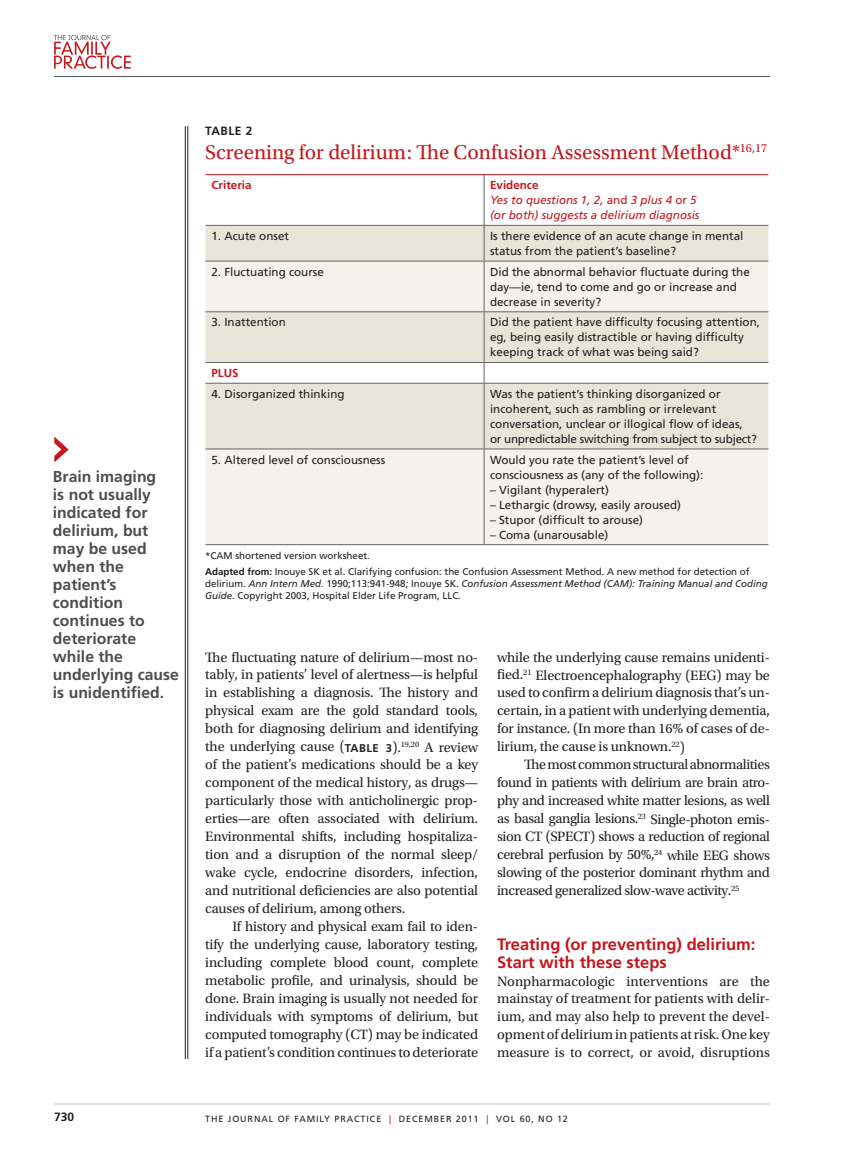
<style>
.page{position:relative;width:851px;height:1161px;background:#fff}
.page>*{position:absolute;margin:0;border:0;box-sizing:border-box;transform-origin:0 0}
.t1{font:21px "Utopia Std";color:#c4161c}
.t2{font:700 16.5px/18px "Frutiger LT Std";color:#c4161c}
.t3{font:700 15.75px/18px "Frutiger LT Std";color:#4d4d4f}
.t4{font:14.25px/18px "Utopia Std";letter-spacing:-.01em;color:#231f20;text-align:justify}
.t5{font:700 12px "Frutiger LT Std";letter-spacing:.04em;color:#231f20}
.t6{font:11.7px/15px "Frutiger LT Std";color:#231f20}
.t7{font:italic 11.7px/15px "Frutiger LT Std";color:#c4161c}
.t8{font:700 11.7px "Frutiger LT Std";color:#c4161c}
.t9{font:9.75px/16.4px "Frutiger LT Std";color:#231f20}
.t10{font:9px "Frutiger LT Std";letter-spacing:.1em;color:#231f20}
.s1{font-weight:700;font-style:normal}
.s2{font-style:normal}
.s3{font-weight:700}
.s4{font-style:italic}
.s5{font-family:"Frutiger LT Std";font-weight:700;font-size:11.25px}
.s6{color:#c4161c}
</style>
<div class="page">
<svg style="left:54px;top:35px;width:77px;height:34px"></svg>
<hr style="left:54px;top:76px;width:716px;height:1px;background:#58595b">
<hr style="left:54px;top:1104px;width:716px;height:1px;background:#bcbec0">
<hr style="left:187px;top:126px;width:1px;height:933px;background:#231f20">
<hr style="left:185px;top:126px;width:1px;height:933px;background:#231f20">
<svg style="left:54px;top:437px;width:15px;height:25px"></svg>
<div style="left:205px;top:226px;width:563px;height:35px;background:#e7e5d8"></div>
<svg style="left:205px;top:262px;width:563px;height:282px;background:#ecebe1"></svg>
<hr style="left:483px;top:175px;width:1px;height:50px;background:#636466">
<hr style="left:205px;top:225px;width:279px;height:1px;background:#636466">
<hr style="left:484px;top:225px;width:284px;height:1px;background:#636466">
<hr style="left:483px;top:226px;width:1px;height:35px;background:#636466">
<hr style="left:205px;top:261px;width:279px;height:1px;background:#636466">
<hr style="left:484px;top:261px;width:284px;height:1px;background:#636466">
<hr style="left:483px;top:261px;width:1px;height:50px;background:#636466">
<hr style="left:205px;top:311px;width:279px;height:1px;background:#636466">
<hr style="left:484px;top:311px;width:284px;height:1px;background:#636466">
<hr style="left:483px;top:312px;width:1px;height:50px;background:#636466">
<hr style="left:205px;top:362px;width:279px;height:1px;background:#636466">
<hr style="left:484px;top:362px;width:284px;height:1px;background:#636466">
<svg style="left:205px;top:363px;width:563px;height:20px"></svg>
<hr style="left:205px;top:383px;width:279px;height:1px;background:#636466">
<hr style="left:484px;top:383px;width:284px;height:1px;background:#636466">
<hr style="left:483px;top:384px;width:1px;height:65px;background:#636466">
<hr style="left:205px;top:449px;width:279px;height:1px;background:#636466">
<hr style="left:484px;top:449px;width:284px;height:1px;background:#636466">
<hr style="left:483px;top:449px;width:1px;height:95px;background:#636466">
<hr style="left:205px;top:544px;width:279px;height:1px;background:#636466">
<hr style="left:484px;top:544px;width:284px;height:1px;background:#636466">
<hr style="left:205px;top:174px;width:279px;height:1px;background:#c4161c">
<hr style="left:484px;top:174px;width:284px;height:1px;background:#c4161c">
<p class="t3" style="left:53px;top:467px;width:128px">Brain imaging<br>is not usually indicated for delirium, but may be used when the patient’s condition continues to deteriorate while the underlying cause is unidentified.</p>
<p class="t5" style="left:205px;top:124px;width:49px">TABLE 2</p>
<h1 class="t1" style="left:205px;top:141px;width:563px">Screening for delirium: The Confusion Assessment Method*<sup>16,17</sup></h1>
<p class="t8" style="left:211px;top:178px;width:42px">Criteria</p>
<p class="t7" style="left:490px;top:178px;width:211px"><span class="s1">Evidence<br></span>Yes to questions 1, 2, <span class="s2">and</span> 3 plus 4 <span class="s2">or</span> 5 (or both) suggests a delirium diagnosis</p>
<p class="t6" style="left:211px;top:229px;width:79px">1. Acute onset</p>
<p class="t6" style="left:490px;top:229px;width:255px">Is there evidence of an acute change in mental status from the patient’s baseline?</p>
<p class="t6" style="left:211px;top:264px;width:114px">2. Fluctuating course</p>
<p class="t6" style="left:490px;top:264px;width:261px">Did the abnormal behavior fluctuate during the day—ie, tend to come and go or increase and decrease in severity?</p>
<p class="t6" style="left:211px;top:315px;width:76px">3. I nattention</p>
<p class="t6" style="left:490px;top:315px;width:271px">Did the patient have difficulty focusing attention, eg, being easily distractible or having difficulty keeping track of what was being said?</p>
<p class="t8" style="left:211px;top:366px;width:29px">PLUS</p>
<p class="t6" style="left:211px;top:386px;width:135px">4. Disorganized thinking</p>
<p class="t6" style="left:490px;top:386px;width:268px">Was the patient’s thinking disorganized or incoherent, such as rambling or irrelevant conversation, unclear or illogical flow of ideas, or unpredictable switching from subject to subject?</p>
<p class="t6" style="left:211px;top:452px;width:175px">5. Altered level of consciousness</p>
<p class="t6" style="left:490px;top:452px;width:215px">Would you rate the patient’s level of consciousness as (any of the following):</p>
<p class="t6" style="left:490px;top:482px;width:120px">– Vigilant (hyperalert)</p>
<p class="t6" style="left:490px;top:497px;width:192px">– Lethargic (drowsy, easily aroused)</p>
<p class="t6" style="left:490px;top:512px;width:154px">– Stupor (difficult to arouse)</p>
<p class="t6" style="left:490px;top:527px;width:120px">– Coma (unarousable)</p>
<p class="t9" style="left:205px;top:547px;width:546px;text-indent:30px">shortened version worksheet.<br><span class="s3">Adapted from:</span> I nouye SK et al. Clarifying confusion: the Confusion Assessment Method. A new method for detection of</p>
<p class="t9" style="left:205px;top:578px;width:564px;line-height:12px">delirium. <span class="s4">Ann Intern Med.</span> 1990;113:941-948; I nouye SK. <span class="s4">Confusion Assessment Method (CAM): Training Manual and Coding<br>Guide</span>. Copyright 2003, H ospital E lder Life Program, LLC.</p>
<p class="t9" style="left:205px;top:547px;width:14px">*CAM</p>
<p class="t4" style="left:205px;top:648px;width:274px">The fluctuating nature of delirium—most no&shy;tably, in patients’ level of alertness—is helpful in establishing a diagnosis. The history and physical exam are the gold standard tools, both for diagnosing delirium and identifying the underlying cause (<span class="s5">TABLE 3</span>).<sup>19,20</sup> A review of the patient’s medications should be a key component of the medical history, as drugs— particularly those with anticholinergic prop&shy;erties—are often associated with delirium.<br>Environmental shifts, including hospitaliza&shy;tion and a disruption of the normal sleep/ wake cycle, endocrine disorders, infection, and nutritional deficiencies are also potential causes of delirium, among others.</p>
<p class="t4" style="left:205px;top:918px;width:274px;text-indent:27px">If history and physical exam fail to iden&shy;tify the underlying cause, laboratory testing, including complete blood count, complete metabolic profile, and urinalysis, should be done. Brain imaging is usually not needed for individuals with symptoms of delirium, but computed tomography (CT) may be indicated if a patient’s condition continues to deteriorate</p>
<p class="t4" style="left:497px;top:648px;width:274px">while the underlying cause remains unidenti&shy;fied.<sup>21</sup> Electroencephalography (EEG) may be used to confirm a delirium diagnosis that’s un&shy;certain, in a patient with underlying dementia, for instance. (In more than 16% of cases of de&shy;lirium, the cause is unknown.<sup>22</sup>)</p>
<p class="t4" style="left:497px;top:756px;width:274px;text-indent:27px">The most common structural abnormalities found in patients with delirium are brain atro&shy;phy and increased white matter lesions, as well as basal ganglia lesions.<sup>23</sup> Single-photon emis&shy;sion CT (SPECT) shows a reduction of regional cerebral perfusion by 50%,<sup>24</sup> while EEG shows slowing of the posterior dominant rhythm and increased generalized slow-wave activity.<sup>25</sup></p>
<p class="t2" style="left:497px;top:935px;width:260px">Treating (or preventing) delirium:<br>Start with these steps</p>
<p class="t4" style="left:497px;top:972px;width:274px">Nonpharmacologic interventions are the mainstay of treatment for patients with delir&shy;ium, and may also help to prevent the devel&shy;opment of delirium in patients at risk. One key measure is to correct, or avoid, disruptions</p>
<p class="t5" style="left:54px;top:1110px;width:22px">730</p>
<p class="t10" style="left:205px;top:1113px;width:209px">The Journal of Family Practice <span class="s6">|</span> DECEM</p>
<p class="t10" style="left:434px;top:1113px;width:136px">BER 2011 <span class="s6">|</span> Vol 60, No 12</p>
</div>
